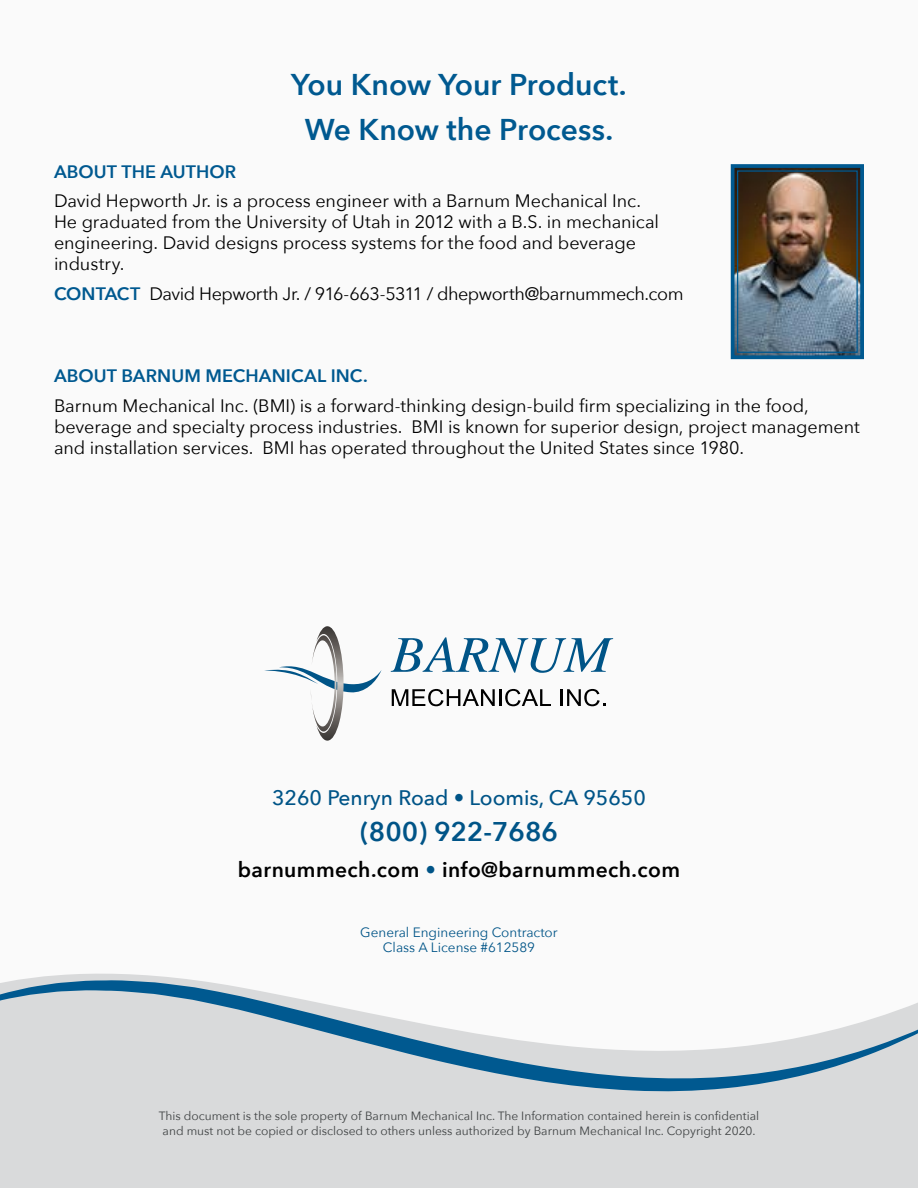
<style>
.page{position:relative;width:918px;height:1188px;background:#fff}
.page>*{position:absolute;margin:0;border:0;box-sizing:border-box;transform-origin:0 0}
.t1{font:600 30px/44.5px "Avenir Next";color:#005990;text-align:center}
.t2{font:600 27px "Avenir Next";color:#005487}
.t3{font:600 21px "Avenir Next";letter-spacing:.02em;color:#000}
.t4{font:500 21px "Avenir Next";color:#005487}
.t5{font:18px/21px "Avenir Next";letter-spacing:-.005em;color:#000}
.t6{font:18px "Avenir Next";letter-spacing:-.025em;color:#000}
.t7{font:600 18px "Avenir Next";letter-spacing:.005em;color:#005990}
.t8{font:13.5px/15px "Avenir Next";color:#005487;text-align:center}
.t9{font:12px/15px "Avenir Next";color:#3f4243;text-align:center}
.s1{font-weight:600;color:#005990}
.s2{color:#005487}
</style>
<div class="page">
<div style="left:0;top:0;width:918px;height:1134px;background:#fafafa"></div>
<img style="left:730px;top:164px;width:134px;height:196px">
<div style="left:737px;top:170px;width:121px;height:183px;border:1px solid #005990"></div>
<div style="left:0;top:973px;width:918px;height:215px;background:#d9dadb"></div>
<svg style="left:0;top:980px;width:918px;height:112px;fill:#d9dadb"></svg>
<svg style="left:392px;top:689px;width:103px;height:17px"></svg>
<hr style="left:499px;top:689px;width:3px;height:17px;background:#000">
<svg style="left:505px;top:689px;width:46px;height:17px"></svg>
<hr style="left:560px;top:689px;width:3px;height:17px;background:#000">
<svg style="left:567px;top:689px;width:39px;height:17px"></svg>
<svg style="left:391px;top:637px;width:222px;height:36px"></svg>
<svg style="left:264px;top:626px;width:118px;height:115px"></svg>
<h1 class="t1" style="left:291px;top:62px;width:337px">You Know Your Product.<br>We Know the Process.</h1>
<p class="t7" style="left:54px;top:156px;width:184px">ABOUT THE AUTHOR</p>
<p class="t5" style="left:54px;top:190px;width:607px">David Hepworth Jr. is a process engineer with a Barnum Mechanical Inc.<br>He graduated from the University of Utah in 2012 with a B.S. in mechanical engineering. David designs process systems for the food and beverage industry.</p>
<p class="t6" style="left:54px;top:278px;width:631px"><span class="s1">CONTACT</span> David Hepworth Jr. / 916-663-5311 / dhepworth@barnummech.com</p>
<p class="t7" style="left:54px;top:361px;width:315px">ABOUT BARNUM MECHANICAL INC.</p>
<p class="t5" style="left:54px;top:394px;width:807px">Barnum Mechanical Inc. (BMI) is a forward-thinking design-build firm specializing in the food, beverage and specialty process industries. BMI is known for superior design, project management and installation services. BMI has operated throughout the United States since 1980.</p>
<p class="t4" style="left:272px;top:780px;width:375px">3260 Penryn Road • Loomis, CA 95650</p>
<h2 class="t2" style="left:360px;top:809px;width:199px">(800) 922-7686</h2>
<p class="t3" style="left:238px;top:852px;width:444px">barnummech.com <span class="s2">•</span> info@barnummech.com</p>
<p class="t8" style="left:360px;top:924px;width:199px">General Engineering Contractor<br>Class A License #612589</p>
<p class="t9" style="left:159px;top:1108px;width:602px">This document is the sole property of Barnum Mechanical Inc. The Information contained herein is confidential and must not be copied or disclosed to others unless authorized by Barnum Mechanical Inc. Copyright 2020.</p>
</div>
